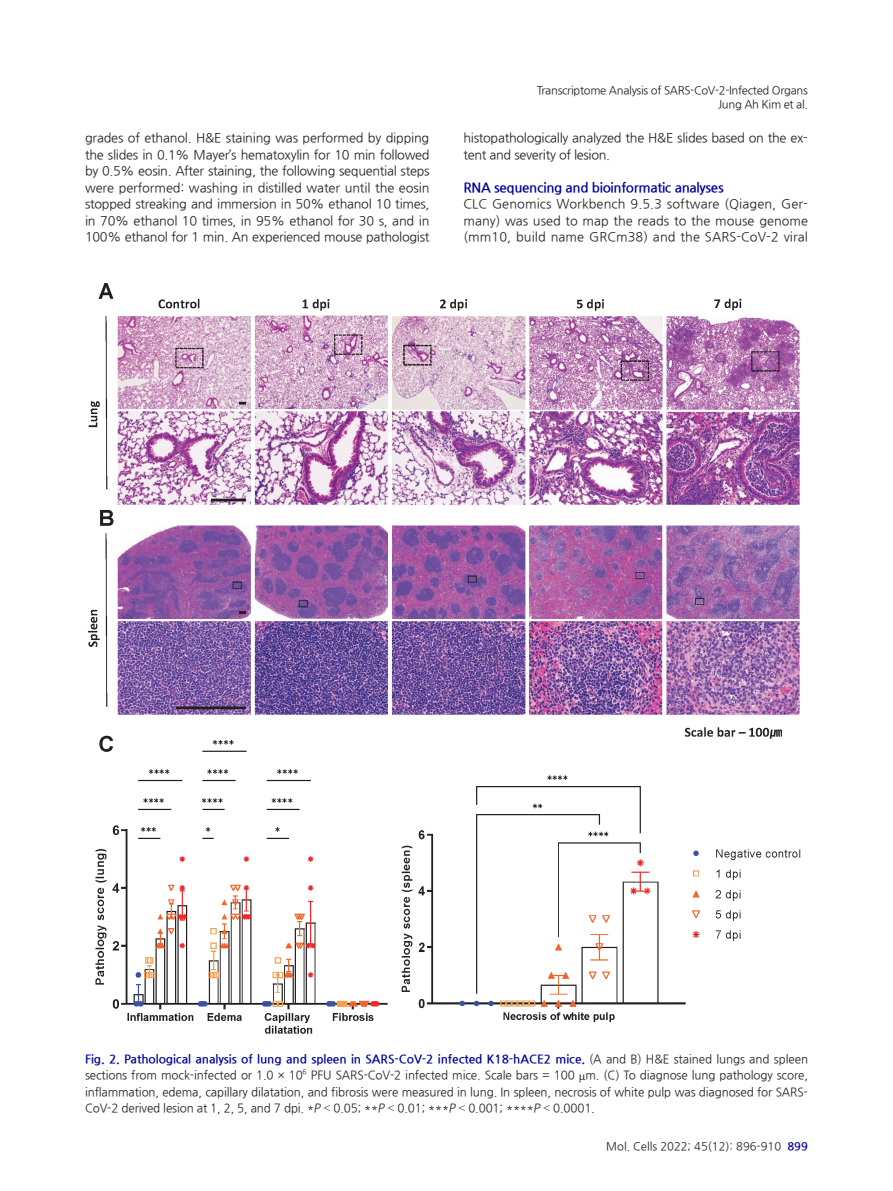
<style>
.page{position:relative;width:893px;height:1191px;background:#fff}
.page>*{position:absolute;margin:0;border:0;box-sizing:border-box;transform-origin:0 0}
._1__제목_2nd{font:700 13.5px "Nanum Gothic";letter-spacing:-.025em;color:#00009a}
.본문{font:12.75px/16.5px "Nanum Gothic";letter-spacing:-.025em;color:#231f20;text-align:justify}
.그림설명{font:12px/16.5px "Nanum Gothic";letter-spacing:-.01em;color:#231f20;text-align:justify}
.그림설명-2{font:700 12px/16.5px "Nanum Gothic";letter-spacing:-.005em;color:#00009a}
.t1{font:11.25px/13.5px "Nanum Gothic";letter-spacing:-.025em;color:#231f20;text-align:right}
.t2{font:11.25px "Nanum Gothic";color:#221e1f}
.그림설명-3{font:7.05px "Nanum Gothic";color:#231f20}
.s1{font-weight:400;color:#231f20}
.s2{font-style:italic}
.s3{font-family:"Times New Roman"}
.s4{font-weight:700;color:#00009a}
</style>
<div class="page">
<img style="left:87px;top:283px;width:714px;height:751px">
<p class="t1" style="left:537px;top:84px;width:273px">Transcriptome Analysis of SARS-CoV-2-Infected Organs<br>Jung Ah Kim et al.</p>
<p class="본문" style="left:85px;top:130px;width:346px">grades of ethanol. H&amp;E staining was performed by dipping the slides in 0.1% Mayer’s hematoxylin for 10 min followed by 0.5% eosin. After staining, the following sequential steps were performed: washing in distilled water until the eosin stopped streaking and immersion in 50% ethanol 10 times, in 70% ethanol 10 times, in 95% ethanol for 30 s, and in 100% ethanol for 1 min. An experienced mouse pathologist</p>
<p class="본문" style="left:463px;top:130px;width:346px">histopathologically analyzed the H&amp;E slides based on the ex&shy;tent and severity of lesion.</p>
<p class="_1__제목_2nd" style="left:463px;top:181px;width:262px">RNA sequencing and bioinformatic analyses</p>
<p class="본문" style="left:463px;top:196px;width:346px">CLC Genomics Workbench 9.5.3 software (Qiagen, Ger&shy;many) was used to map the reads to the mouse genome (mm10, build name GRCm38) and the SARS-CoV-2 viral</p>
<p class="그림설명-2" style="left:85px;top:1050px;width:724px">Fig. 2. Pathological analysis of lung and spleen in SARS-CoV-2 infected K18-hACE2 mice. <span class="s1">(A and B) H&amp;E stained lungs and spleen sections from mock-infected or 1.0 × 10</span></p>
<p class="그림설명-3" style="left:303px;top:1067px;width:6px">6</p>
<p class="그림설명" style="left:85px;top:1067px;width:724px;text-indent:226px">PFU SARS-CoV-2 infected mice. Scale bars = 100 m. (C) To diagnose lung pathology score, inflammation, edema, capillary dilatation, and fibrosis were measured in lung. In spleen, necrosis of white pulp was diagnosed for SARS-CoV-2 derived lesion at 1, 2, 5, and 7 dpi. *<span class="s2">P</span> <span class="s3">&lt;</span> 0.05; **<span class="s2">P</span> <span class="s3">&lt;</span> 0.01; ***<span class="s2">P</span> <span class="s3">&lt;</span> 0.001; ****<span class="s2">P</span> <span class="s3">&lt;</span> 0.0001.</p>
<p class="t2" style="left:606px;top:1140px;width:203px">Mol. Cells 2022; 45(12): 896-910 <span class="s4">899</span></p>
</div>
